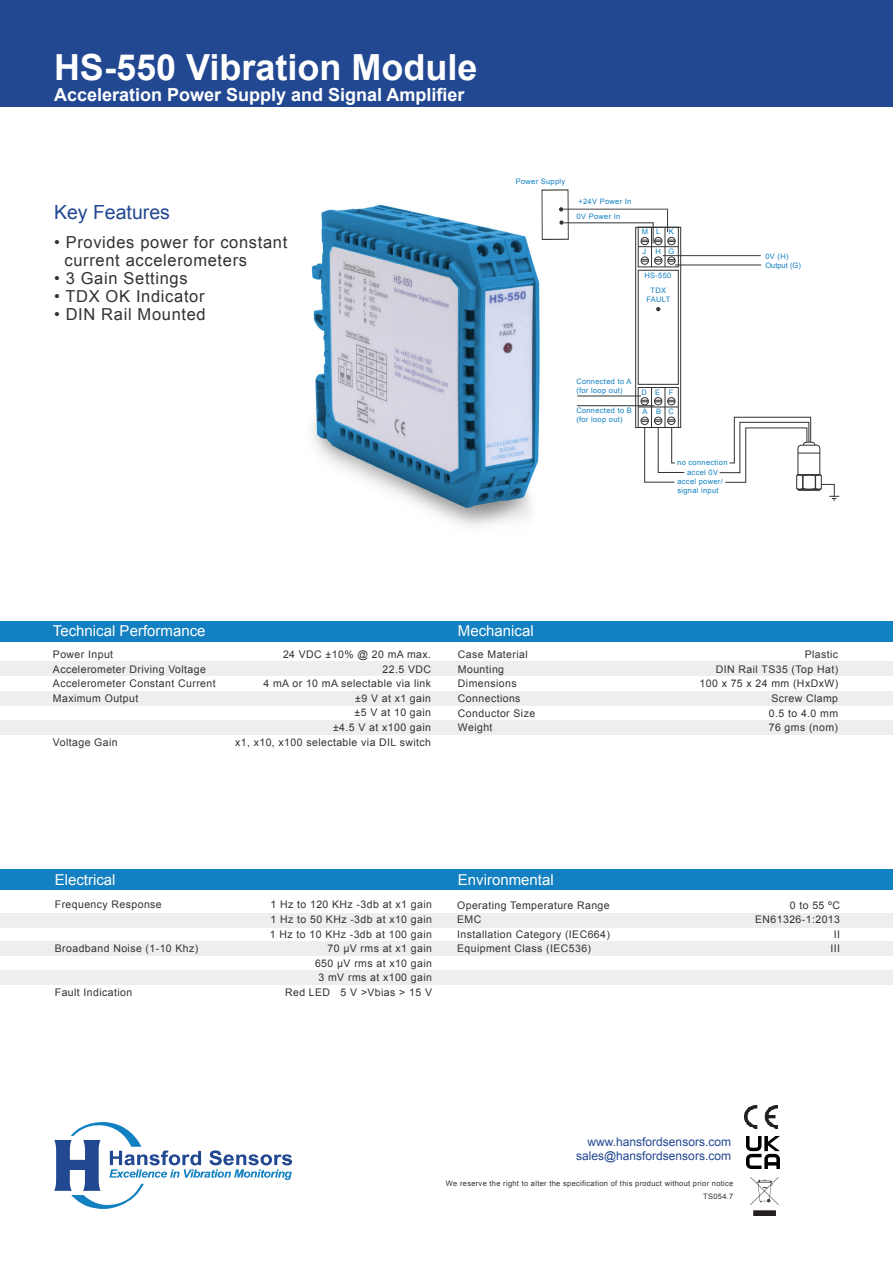
<style>
.page{position:relative;width:893px;height:1263px;background:#fff}
.page>*{position:absolute;margin:0;border:0;box-sizing:border-box;transform-origin:0 0}
.t1{font:700 36px "Arial";color:#fff}
.key_features{font:19.5px "Arial";color:#234892}
.t2{font:700 18px "Arial";color:#fff}
.technical_specs_text{font:16.5px/18px "Arial";letter-spacing:.04em;color:#333233}
.area_heading{font:15px "Arial";color:#fff}
.contact_details{font:12px "Arial";color:#234892}
.technical_specs_text-2{font:10.5px "Arial";letter-spacing:.04em;color:#333233}
.diagram_text{font:7.5px/9px "Arial";letter-spacing:.04em;color:#1280c1}
.tiny_text{font:7.5px/13.5px "Arial";letter-spacing:.04em;color:#333233;text-align:right}
.diagram_text-2{font:7.5px/9px "Arial";color:#1280c1}
</style>
<div class="page">
<img style="left:311px;top:189px;width:274px;height:338px">
<div style="left:0;top:0;width:893px;height:107px;background:#234892"></div>
<div style="left:0;top:621px;width:893px;height:20px;background:#1280c1"></div>
<div style="left:0;top:869px;width:893px;height:20px;background:#1280c1"></div>
<div style="left:0;top:661px;width:893px;height:15px;background:#eeeeef"></div>
<div style="left:0;top:691px;width:893px;height:14px;background:#eeeeef"></div>
<div style="left:0;top:720px;width:893px;height:14px;background:#eeeeef"></div>
<div style="left:0;top:913px;width:893px;height:14px;background:#eeeeef"></div>
<div style="left:0;top:941px;width:893px;height:14px;background:#eeeeef"></div>
<div style="left:0;top:970px;width:893px;height:14px;background:#eeeeef"></div>
<div style="left:635px;top:227px;width:46px;height:201px;border:1px solid #333233"></div>
<svg style="left:719px;top:417px;width:120px;height:84px"></svg>
<svg style="left:559px;top:220px;width:5px;height:5px"></svg>
<svg style="left:559px;top:207px;width:4px;height:4px"></svg>
<div style="left:638px;top:387px;width:40px;height:41px;border:1px solid #333233"></div>
<hr style="left:651px;top:227px;width:1px;height:40px;background:#333233">
<hr style="left:665px;top:227px;width:1px;height:40px;background:#333233">
<hr style="left:638px;top:246px;width:40px;height:1px;background:#333233">
<hr style="left:651px;top:387px;width:1px;height:40px;background:#333233">
<hr style="left:665px;top:388px;width:1px;height:39px;background:#333233">
<hr style="left:638px;top:407px;width:40px;height:1px;background:#333233">
<div style="left:641px;top:237px;width:8px;height:8px;border:1px solid #333233;border-radius:50%"></div>
<div style="left:654px;top:237px;width:8px;height:8px;border:1px solid #333233;border-radius:50%"></div>
<div style="left:668px;top:237px;width:7px;height:8px;border:1px solid #333233;border-radius:50%"></div>
<div style="left:641px;top:257px;width:8px;height:7px;border:1px solid #333233;border-radius:50%"></div>
<svg style="left:641px;top:259px;width:7px;height:3px"></svg>
<div style="left:654px;top:257px;width:8px;height:7px;border:1px solid #333233;border-radius:50%"></div>
<svg style="left:655px;top:259px;width:7px;height:3px"></svg>
<div style="left:668px;top:257px;width:7px;height:7px;border:1px solid #333233;border-radius:50%"></div>
<svg style="left:668px;top:259px;width:7px;height:3px"></svg>
<div style="left:641px;top:397px;width:8px;height:8px;border:1px solid #333233;border-radius:50%"></div>
<svg style="left:641px;top:400px;width:7px;height:3px"></svg>
<div style="left:654px;top:397px;width:8px;height:8px;border:1px solid #333233;border-radius:50%"></div>
<svg style="left:655px;top:400px;width:7px;height:3px"></svg>
<div style="left:667px;top:397px;width:8px;height:8px;border:1px solid #333233;border-radius:50%"></div>
<svg style="left:668px;top:400px;width:7px;height:3px"></svg>
<div style="left:641px;top:417px;width:8px;height:8px;border:1px solid #333233;border-radius:50%"></div>
<div style="left:654px;top:417px;width:8px;height:8px;border:1px solid #333233;border-radius:50%"></div>
<div style="left:667px;top:417px;width:8px;height:8px;border:1px solid #333233;border-radius:50%"></div>
<svg style="left:641px;top:420px;width:44px;height:62px"></svg>
<hr style="left:663px;top:255px;width:98px;height:1px;background:#333233">
<hr style="left:563px;top:209px;width:104px;height:1px;background:#333233">
<hr style="left:564px;top:223px;width:89px;height:1px;background:#333233">
<svg style="left:641px;top:209px;width:34px;height:35px"></svg>
<svg style="left:656px;top:307px;width:4px;height:4px"></svg>
<svg style="left:54px;top:1122px;width:238px;height:87px"></svg>
<hr style="left:577px;top:405px;width:77px;height:1px;background:#333233">
<hr style="left:577px;top:396px;width:64px;height:1px;background:#333233">
<hr style="left:675px;top:265px;width:86px;height:1px;background:#333233">
<img style="left:745px;top:1105px;width:32px;height:24px">
<img style="left:750px;top:1177px;width:28px;height:39px">
<img style="left:746px;top:1136px;width:33px;height:33px">
<h1 class="t1" style="left:54px;top:43px;width:425px">HS-550 Vibration Module</h1>
<h2 class="t2" style="left:54px;top:83px;width:412px">Acceleration Power Supply and Signal Amplifier</h2>
<p class="key_features" style="left:54px;top:199px;width:117px">Key Features</p>
<p class="technical_specs_text" style="left:64px;top:233px;width:224px;text-indent:-10px">• Provides power for constant current accelerometers</p>
<p class="technical_specs_text" style="left:54px;top:269px;width:135px">• 3 Gain Settings</p>
<p class="technical_specs_text" style="left:54px;top:287px;width:152px">• TDX OK Indicator</p>
<p class="technical_specs_text" style="left:54px;top:305px;width:153px">• DIN Rail Mounted</p>
<p class="diagram_text" style="left:516px;top:177px;width:51px">Power Supply</p>
<p class="diagram_text" style="left:578px;top:197px;width:55px">+24V Power In</p>
<p class="diagram_text" style="left:577px;top:212px;width:45px">0V Power In</p>
<p class="diagram_text" style="left:642px;top:227px;width:34px">M L K</p>
<p class="diagram_text" style="left:643px;top:247px;width:33px">J H G</p>
<p class="diagram_text" style="left:644px;top:271px;width:28px">HS-550</p>
<p class="diagram_text" style="left:650px;top:286px;width:17px">TDX</p>
<p class="diagram_text" style="left:646px;top:295px;width:25px">FAULT</p>
<p class="diagram_text" style="left:576px;top:376px;width:57px">Connected to A (for loop out)</p>
<p class="diagram_text" style="left:576px;top:405px;width:57px">Connected to B (for loop out)</p>
<p class="diagram_text" style="left:642px;top:388px;width:33px">D E F</p>
<p class="diagram_text" style="left:642px;top:407px;width:33px">A B C</p>
<p class="diagram_text" style="left:677px;top:458px;width:52px">no connection</p>
<p class="diagram_text" style="left:687px;top:468px;width:32px">accel 0V</p>
<p class="diagram_text" style="left:677px;top:477px;width:47px">accel power/ signal input</p>
<p class="diagram_text-2" style="left:765px;top:251px;width:37px">0V (H)<br>Output (G)</p>
<p class="area_heading" style="left:53px;top:621px;width:154px">Technical Performance</p>
<p class="area_heading" style="left:458px;top:621px;width:77px">Mechanical</p>
<p class="technical_specs_text-2" style="left:53px;top:648px;width:62px">Power Input</p>
<p class="technical_specs_text-2" style="left:53px;top:662px;width:154px">Accelerometer Driving Voltage</p>
<p class="technical_specs_text-2" style="left:53px;top:677px;width:164px">Accelerometer Constant Current</p>
<p class="technical_specs_text-2" style="left:53px;top:691px;width:87px">Maximum Output</p>
<p class="technical_specs_text-2" style="left:53px;top:735px;width:66px">Voltage Gain</p>
<p class="technical_specs_text-2" style="left:283px;top:648px;width:150px">24 VDC ±10% @ 20 mA max.</p>
<p class="technical_specs_text-2" style="left:383px;top:662px;width:50px">22.5 VDC</p>
<p class="technical_specs_text-2" style="left:264px;top:677px;width:169px">4 mA or 10 mA selectable via link</p>
<p class="technical_specs_text-2" style="left:355px;top:691px;width:77px">±9 V at x1 gain</p>
<p class="technical_specs_text-2" style="left:355px;top:706px;width:78px">±5 V at 10 gain</p>
<p class="technical_specs_text-2" style="left:333px;top:720px;width:99px">±4.5 V at x100 gain</p>
<p class="technical_specs_text-2" style="left:235px;top:735px;width:197px">x1, x10, x100 selectable via DIL switch</p>
<p class="technical_specs_text-2" style="left:458px;top:648px;width:71px">Case Material</p>
<p class="technical_specs_text-2" style="left:458px;top:662px;width:48px">Mounting</p>
<p class="technical_specs_text-2" style="left:458px;top:677px;width:60px">Dimensions</p>
<p class="technical_specs_text-2" style="left:458px;top:691px;width:64px">Connections</p>
<p class="technical_specs_text-2" style="left:458px;top:706px;width:79px">Conductor Size</p>
<p class="technical_specs_text-2" style="left:458px;top:720px;width:36px">Weight</p>
<p class="area_heading" style="left:55px;top:870px;width:62px">Electrical</p>
<p class="technical_specs_text-2" style="left:55px;top:898px;width:108px">Frequency Response</p>
<p class="technical_specs_text-2" style="left:55px;top:941px;width:145px">Broadband Noise (1-10 Khz)</p>
<p class="technical_specs_text-2" style="left:55px;top:985px;width:79px">Fault Indication</p>
<p class="technical_specs_text-2" style="left:271px;top:898px;width:163px">1 Hz to 120 KHz -3db at x1 gain</p>
<p class="technical_specs_text-2" style="left:271px;top:912px;width:163px">1 Hz to 50 KHz -3db at x10 gain</p>
<p class="technical_specs_text-2" style="left:270px;top:927px;width:164px">1 Hz to 10 KHz -3db at 100 gain</p>
<p class="technical_specs_text-2" style="left:327px;top:941px;width:106px">70 µV rms at x1 gain</p>
<p class="technical_specs_text-2" style="left:315px;top:956px;width:119px">650 µV rms at x10 gain</p>
<p class="technical_specs_text-2" style="left:319px;top:971px;width:115px">3 mV rms at x100 gain</p>
<p class="technical_specs_text-2" style="left:285px;top:985px;width:148px">Red LED 5 V &gt;Vbias &gt; 15 V</p>
<p class="area_heading" style="left:458px;top:870px;width:97px">Environmental</p>
<p class="technical_specs_text-2" style="left:457px;top:898px;width:154px">Operating Temperature Range</p>
<p class="technical_specs_text-2" style="left:457px;top:912px;width:26px">EMC</p>
<p class="technical_specs_text-2" style="left:457px;top:927px;width:154px">Installation Category (IEC664)</p>
<p class="technical_specs_text-2" style="left:457px;top:941px;width:135px">Equipment Class (IEC536)</p>
<p class="technical_specs_text-2" style="left:805px;top:648px;width:35px">Plastic</p>
<p class="technical_specs_text-2" style="left:716px;top:662px;width:124px">DIN Rail TS35 (Top Hat)</p>
<p class="technical_specs_text-2" style="left:699px;top:677px;width:140px">100 x 75 x 24 mm (HxDxW)</p>
<p class="technical_specs_text-2" style="left:771px;top:691px;width:68px">Screw Clamp</p>
<p class="technical_specs_text-2" style="left:769px;top:706px;width:71px">0.5 to 4.0 mm</p>
<p class="technical_specs_text-2" style="left:769px;top:720px;width:71px">76 gms (nom)</p>
<p class="technical_specs_text-2" style="left:790px;top:898px;width:52px">0 to 55 ºC</p>
<p class="technical_specs_text-2" style="left:755px;top:912px;width:86px">EN61326-1:2013</p>
<p class="technical_specs_text-2" style="left:834px;top:927px;width:8px">II</p>
<p class="technical_specs_text-2" style="left:830px;top:941px;width:11px">III</p>
<p class="contact_details" style="left:588px;top:1134px;width:145px">www.hansfordsensors.com</p>
<p class="contact_details" style="left:576px;top:1148px;width:156px">sales@hansfordsensors.com</p>
<p class="tiny_text" style="left:446px;top:1176px;width:289px">We reserve the right to alter the specification of this product without prior notice<br>TS054.7</p>
</div>
